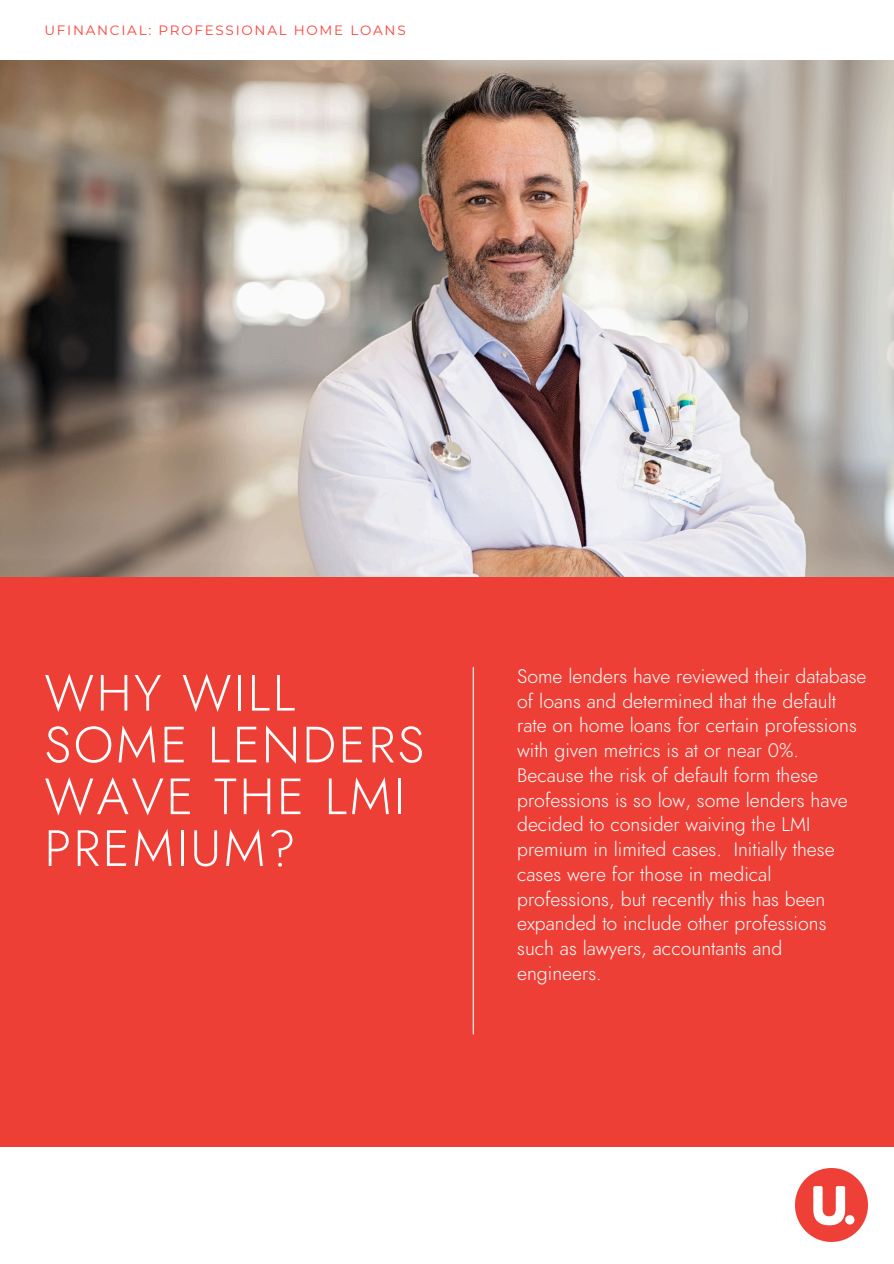
<style>
.page{position:relative;width:894px;height:1264px;background:#fff}
.page>*{position:absolute;margin:0;border:0;box-sizing:border-box;transform-origin:0 0}
.t1{font:italic 300 50.85px/51.8px "Renner";letter-spacing:.05em;color:#fff}
.t2{font:italic 300 19.5px/24.8px "Renner";color:#fff}
.t3{font:13.5px "Montserrat";letter-spacing:.13em;color:#fb4339}
</style>
<div class="page">
<div style="left:0;top:577px;width:893px;height:570px;background:#ee3f36"></div>
<img style="left:0;top:60px;width:893px;height:517px">
<hr style="left:472px;top:667px;width:1px;height:367px;background:#fff">
<img style="left:795px;top:1168px;width:71px;height:72px">
<h1 class="t3" style="left:44px;top:22px;width:362px">UFINANCIAL: PROFESSIONAL HOME LOANS</h1>
<p class="t1" style="left:44px;top:669px;width:381px">WHY WILL<br>SOME LENDERS<br>WAVE THE LMI<br>PREMIUM?</p>
<p class="t2" style="left:517px;top:664px;width:351px">Some lenders have reviewed their database of loans and determined that the default rate on home loans for certain professions with given metrics is at or near 0%.<br>Because the risk of default form these professions is so low, some lenders have decided to consider waiving the LMI premium in limited cases. Initially these cases were for those in medical professions, but recently this has been expanded to include other professions such as lawyers, accountants and engineers.</p>
</div>
